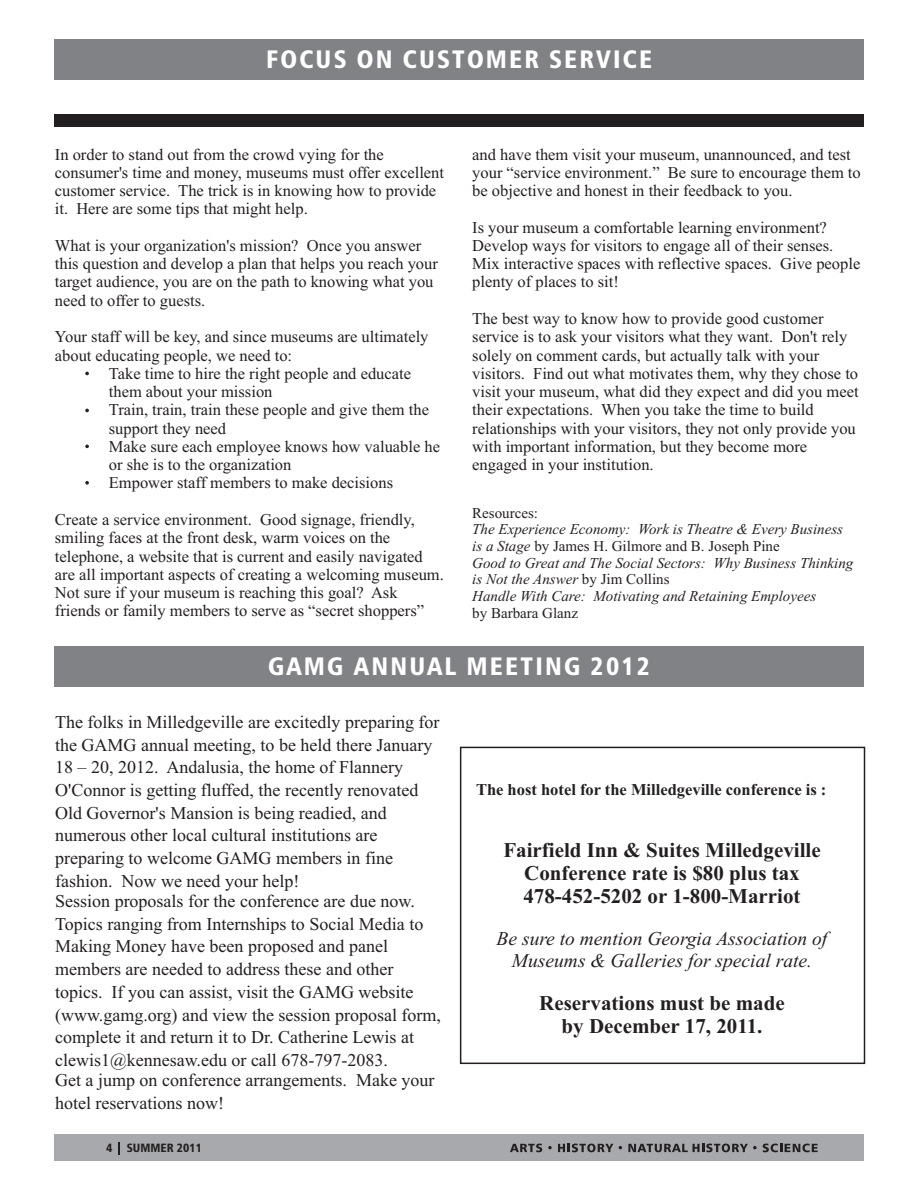
<style>
.page{position:relative;width:918px;height:1188px;background:#fff}
.page>*{position:absolute;margin:0;border:0;box-sizing:border-box;transform-origin:0 0}
.t1{font:25.2px "Humanist 777 BT Black Condensed B";letter-spacing:.085em;color:#fff}
.t2{font:700 21px/23.2px "Times New Roman";color:#231f20;text-align:center}
.t3{font:italic 19.5px/21.6px "Times New Roman";color:#231f20;text-align:center}
.t4{font:18px/22.8px "Times New Roman";color:#231f20}
.t5{font:16.5px "Times New Roman";color:#231f20}
.t6{font:700 16.5px "Times New Roman";color:#231f20}
.t7{font:italic 15px "Times New Roman";color:#231f20}
.t8{font:15px "Times New Roman";color:#231f20}
.t9{font:12px "Humanist 777 BT Black Condensed B";color:#231f20}
.s1{font-style:italic}
.s2{font-style:normal}
</style>
<div class="page">
<div style="left:54px;top:1134px;width:810px;height:27px;background:#a7a9ac"></div>
<svg style="left:510px;top:1144px;width:32px;height:8px"></svg>
<svg style="left:548px;top:1146px;width:4px;height:3px"></svg>
<svg style="left:558px;top:1144px;width:55px;height:8px"></svg>
<svg style="left:628px;top:1144px;width:129px;height:8px"></svg>
<svg style="left:763px;top:1144px;width:55px;height:8px"></svg>
<div style="left:54px;top:39px;width:809px;height:40px;background:#808285"></div>
<svg style="left:119px;top:1142px;width:1px;height:12px"></svg>
<div style="left:55px;top:114px;width:809px;height:12px;background:#231f20"></div>
<div style="left:54px;top:646px;width:809px;height:41px;background:#808285"></div>
<div style="left:460px;top:747px;width:405px;height:317px;border:2px solid #231f20"></div>
<h1 class="t1" style="left:266px;top:49px;width:388px">FOCUS ON CUSTOMER SERVICE</h1>
<p class="t5" style="left:55px;top:148px;width:331px">In order to stand out from the crowd vying for the</p>
<p class="t5" style="left:472px;top:148px;width:380px">and have them visit your museum, unannounced, and test</p>
<p class="t5" style="left:55px;top:166px;width:391px">consumer's time and money, museums must offer excellent</p>
<p class="t5" style="left:472px;top:166px;width:390px">your “service environment.” Be sure to encourage them to</p>
<p class="t5" style="left:55px;top:185px;width:383px">customer service. The trick is in knowing how to provide</p>
<p class="t5" style="left:472px;top:185px;width:322px">be objective and honest in their feedback to you.</p>
<p class="t5" style="left:55px;top:203px;width:254px">it. Here are some tips that might help.</p>
<p class="t5" style="left:472px;top:221px;width:356px">Is your museum a comfortable learning environment?</p>
<p class="t5" style="left:55px;top:239px;width:368px">What is your organization's mission? Once you answer</p>
<p class="t5" style="left:472px;top:239px;width:363px">Develop ways for visitors to engage all of their senses.</p>
<p class="t5" style="left:55px;top:258px;width:385px">this question and develop a plan that helps you reach your</p>
<p class="t5" style="left:472px;top:258px;width:390px">Mix interactive spaces with reflective spaces. Give people</p>
<p class="t5" style="left:55px;top:276px;width:380px">target audience, you are on the path to knowing what you</p>
<p class="t5" style="left:472px;top:276px;width:148px">plenty of places to sit!</p>
<p class="t5" style="left:55px;top:294px;width:152px">need to offer to guests.</p>
<p class="t5" style="left:472px;top:313px;width:353px">The best way to know how to provide good customer</p>
<p class="t5" style="left:55px;top:331px;width:375px">Your staff will be key, and since museums are ultimately</p>
<p class="t5" style="left:472px;top:331px;width:377px">service is to ask your visitors what they want. Don't rely</p>
<p class="t5" style="left:55px;top:349px;width:239px">about educating people, we need to:</p>
<p class="t5" style="left:472px;top:349px;width:348px">solely on comment cards, but actually talk with your</p>
<p class="t5" style="left:109px;top:367px;width:304px">Take time to hire the right people and educate</p>
<p class="t5" style="left:472px;top:367px;width:387px">visitors. Find out what motivates them, why they chose to</p>
<p class="t5" style="left:109px;top:386px;width:165px">them about your mission</p>
<p class="t5" style="left:472px;top:386px;width:388px">visit your museum, what did they expect and did you meet</p>
<p class="t5" style="left:109px;top:404px;width:322px">Train, train, train these people and give them the</p>
<p class="t5" style="left:472px;top:404px;width:343px">their expectations. When you take the time to build</p>
<p class="t5" style="left:109px;top:422px;width:119px">support they need</p>
<p class="t5" style="left:472px;top:422px;width:385px">relationships with your visitors, they not only provide you</p>
<p class="t5" style="left:109px;top:440px;width:333px">Make sure each employee knows how valuable he</p>
<p class="t5" style="left:472px;top:440px;width:337px">with important information, but they become more</p>
<p class="t5" style="left:109px;top:459px;width:184px">or she is to the organization</p>
<p class="t5" style="left:472px;top:459px;width:183px">engaged in your institution.</p>
<p class="t5" style="left:109px;top:477px;width:286px">Empower staff members to make decisions</p>
<p class="t8" style="left:472px;top:507px;width:67px">Resources:</p>
<p class="t5" style="left:55px;top:514px;width:361px">Create a service environment. Good signage, friendly,</p>
<p class="t7" style="left:472px;top:524px;width:372px">The Experience Economy: Work is Theatre &amp; Every Business</p>
<p class="t5" style="left:55px;top:532px;width:337px">smiling faces at the front desk, warm voices on the</p>
<p class="t8" style="left:472px;top:541px;width:309px"><span class="s1">is a Stage</span> by James H. Gilmore and B. Joseph Pine</p>
<p class="t5" style="left:55px;top:550px;width:369px">telephone, a website that is current and easily navigated</p>
<p class="t7" style="left:472px;top:557px;width:383px">Good to Great and The Social Sectors: Why Business Thinking</p>
<p class="t5" style="left:55px;top:568px;width:391px">are all important aspects of creating a welcoming museum.</p>
<p class="t7" style="left:472px;top:574px;width:199px">is Not the Answer <span class="s2">by Jim Collins</span></p>
<p class="t5" style="left:55px;top:587px;width:344px">Not sure if your museum is reaching this goal? Ask</p>
<p class="t7" style="left:472px;top:590px;width:346px">Handle With Care: Motivating and Retaining Employees</p>
<p class="t5" style="left:55px;top:605px;width:371px">friends or family members to serve as “secret shoppers”</p>
<p class="t8" style="left:472px;top:607px;width:107px">by Barbara Glanz</p>
<h1 class="t1" style="left:268px;top:656px;width:384px">GAMG ANNUAL MEETING 2012</h1>
<p class="t4" style="left:55px;top:712px;width:386px">The folks in Milledgeville are excitedly preparing for the GAMG annual meeting, to be held there January 18 – 20, 2012. Andalusia, the home of Flannery O'Connor is getting fluffed, the recently renovated Old Governor's Mansion is being readied, and numerous other local cultural institutions are preparing to welcome GAMG members in fine fashion. Now we need your help!</p>
<p class="t4" style="left:55px;top:891px;width:387px">Session proposals for the conference are due now.<br>Topics ranging from Internships to Social Media to Making Money have been proposed and panel members are needed to address these and other topics. If you can assist, visit the GAMG website (www.gamg.org) and view the session proposal form, complete it and return it to Dr. Catherine Lewis at clewis1@kennesaw.edu or call 678-797-2083.</p>
<p class="t4" style="left:55px;top:1070px;width:381px">Get a jump on conference arrangements. Make your hotel reservations now!</p>
<p class="t6" style="left:476px;top:783px;width:352px">The host hotel for the Milledgeville conference is :</p>
<p class="t2" style="left:503px;top:840px;width:319px">Fairfield Inn &amp; Suites Milledgeville<br>Conference rate is $80 plus tax<br>478-452-5202 or 1-800-Marriot</p>
<p class="t3" style="left:497px;top:930px;width:332px">Be sure to mention Georgia Association of<br>Museums &amp; Galleries for special rate.</p>
<p class="t2" style="left:539px;top:993px;width:247px">Reservations must be made by December 17, 2011.</p>
<p class="t9" style="left:106px;top:1143px;width:97px">4 SUMMER 2011</p>
</div>
